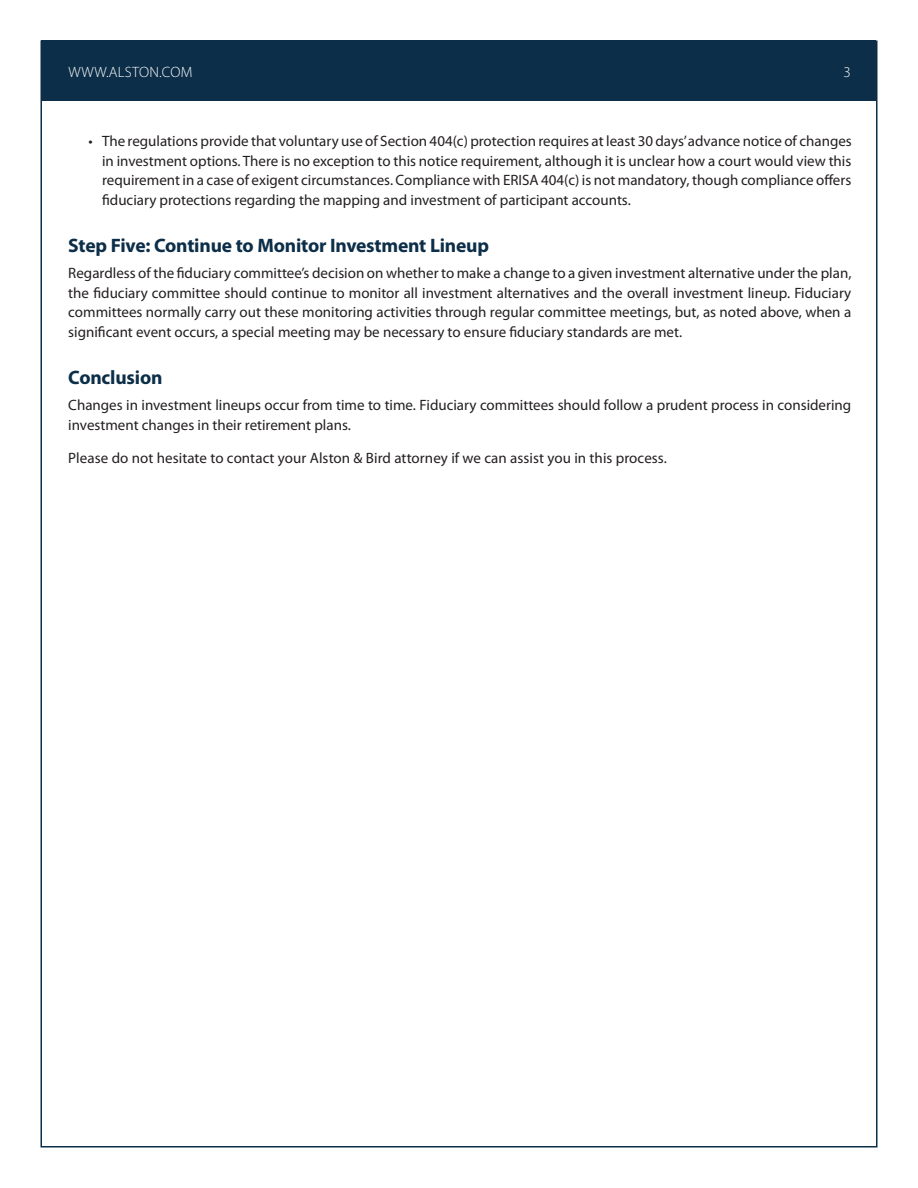
<style>
.page{position:relative;width:918px;height:1188px;background:#fff}
.page>*{position:absolute;margin:0;border:0;box-sizing:border-box;transform-origin:0 0}
.t1{font:700 19.5px "Myriad Pro";letter-spacing:-.01em;color:#0c2e48}
.t2{font:15px/19.5px "Myriad Pro";color:#231f20;text-align:justify}
.t3{font:300 15px "Myriad Pro";letter-spacing:.02em;color:#fff}
</style>
<div class="page">
<div style="left:42px;top:40px;width:834px;height:61px;background:#0c2e48"></div>
<p class="t3" style="left:68px;top:63px;width:126px">WWW.ALSTON.COM</p>
<p class="t3" style="left:843px;top:63px;width:9px">3</p>
<p class="t2" style="left:102px;top:131px;width:751px;text-indent:-14px">• The regulations provide that voluntary use of Section 404(c) protection requires at least 30 days’ advance notice of changes in investment options. There is no exception to this notice requirement, although it is unclear how a court would view this requirement in a case of exigent circumstances. Compliance with ERISA 404(c) is not mandatory, though compliance offers fiduciary protections regarding the mapping and investment of participant accounts.</p>
<h1 class="t1" style="left:68px;top:233px;width:422px">Step Five: Continue to Monitor Investment Lineup</h1>
<p class="t2" style="left:68px;top:263px;width:785px">Regardless of the fiduciary committee’s decision on whether to make a change to a given investment alternative under the plan, the fiduciary committee should continue to monitor all investment alternatives and the overall investment lineup. Fiduciary committees normally carry out these monitoring activities through regular committee meetings, but, as noted above, when a significant event occurs, a special meeting may be necessary to ensure fiduciary standards are met.</p>
<h1 class="t1" style="left:68px;top:365px;width:96px">Conclusion</h1>
<p class="t2" style="left:68px;top:395px;width:785px">Changes in investment lineups occur from time to time. Fiduciary committees should follow a prudent process in considering investment changes in their retirement plans.</p>
<p class="t2" style="left:68px;top:448px;width:600px">Please do not hesitate to contact your Alston &amp; Bird attorney if we can assist you in this process.</p>
</div>
